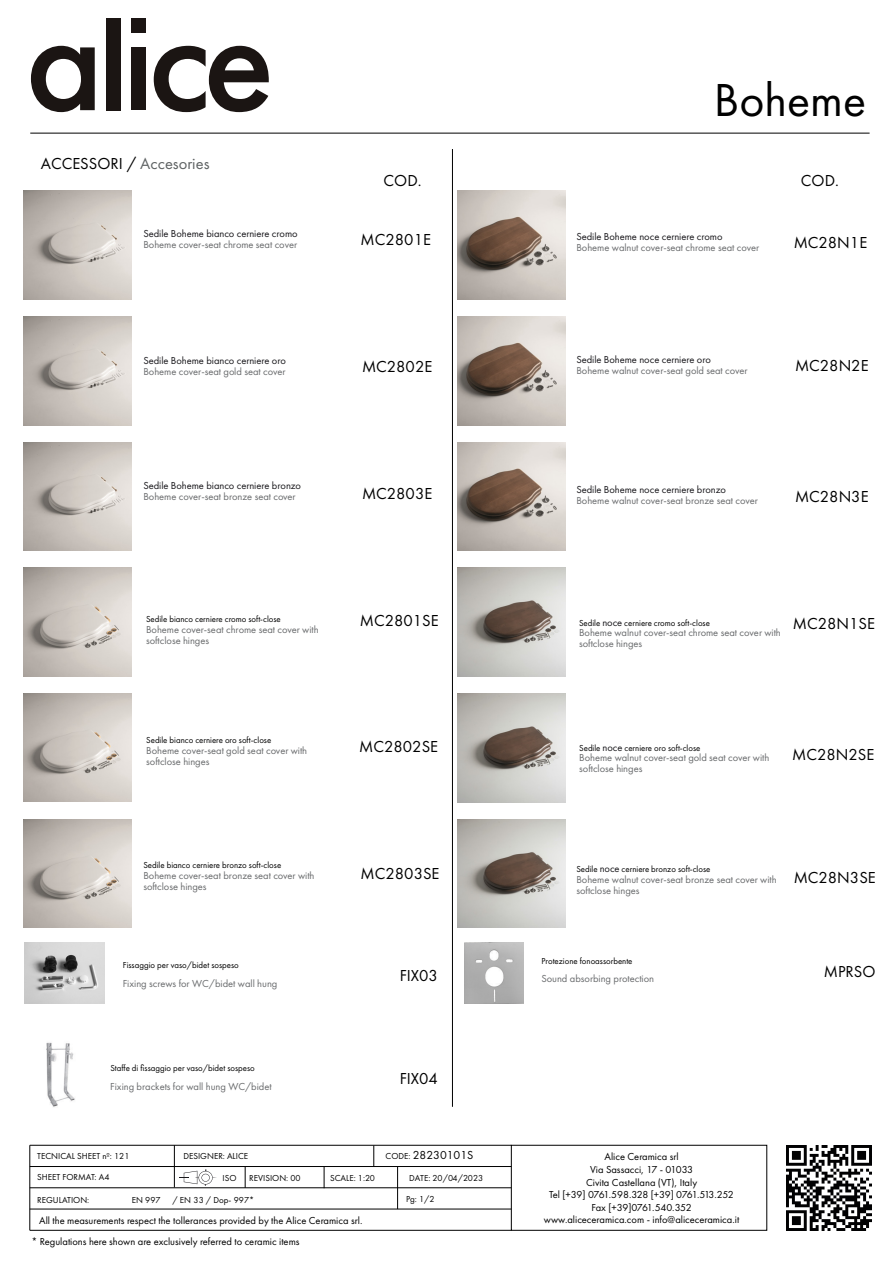
<style>
.page{position:relative;width:893px;height:1263px;background:#fff}
.page>*{position:absolute;margin:0;border:0;box-sizing:border-box;transform-origin:0 0}
.t1{font:48px "Futura PT";color:#010101}
.t2{font:16.5px "Futura PT";color:#000}
.t3{font:12px "Futura PT";color:#000}
.t4{font:10.5px/10.8px "Futura PT";letter-spacing:-.005em;color:#696b6d}
.t5{font:10.5px/12.6px "Futura PT";color:#000;text-align:center}
.t6{font:10.5px "Futura PT";letter-spacing:-.005em;color:#19181c}
.t7{font:9px "Futura PT";color:#000}
.s1{color:#5e6263}
.s2{font-size:9px}
.s3{font-size:10.5px;color:#19181c}
</style>
<div class="page">
<img style="left:786px;top:1145px;width:85px;height:85px">
<svg style="left:31px;top:46px;width:64px;height:66px"></svg>
<div style="left:106px;top:18px;width:14px;height:92px;background:#1b1513"></div>
<div style="left:131px;top:47px;width:15px;height:63px;background:#1b1513"></div>
<svg style="left:154px;top:46px;width:115px;height:66px"></svg>
<div style="left:131px;top:18px;width:15px;height:15px;background:#1b1513"></div>
<div style="left:511px;top:1145px;width:256px;height:86px;border:1px solid #000"></div>
<hr style="left:30px;top:133px;width:840px;height:1px;background:#000">
<svg style="left:373px;top:1146px;width:1px;height:20px"></svg>
<svg style="left:324px;top:1167px;width:1px;height:20px"></svg>
<svg style="left:245px;top:1167px;width:1px;height:20px"></svg>
<svg style="left:174px;top:1146px;width:43px;height:41px"></svg>
<hr style="left:397px;top:1166px;width:1px;height:43px;background:#000">
<hr style="left:30px;top:1209px;width:481px;height:1px;background:#000">
<hr style="left:30px;top:1166px;width:481px;height:1px;background:#000">
<hr style="left:30px;top:1187px;width:481px;height:1px;background:#000">
<hr style="left:29px;top:1145px;width:1px;height:85px;background:#000">
<hr style="left:30px;top:1145px;width:481px;height:1px;background:#000">
<hr style="left:30px;top:1230px;width:481px;height:1px;background:#000">
<hr style="left:452px;top:149px;width:1px;height:958px;background:#010101">
<img style="left:23px;top:191px;width:109px;height:108px">
<img style="left:23px;top:316px;width:109px;height:109px">
<img style="left:23px;top:442px;width:109px;height:109px">
<img style="left:23px;top:568px;width:109px;height:108px">
<img style="left:23px;top:693px;width:109px;height:109px">
<img style="left:23px;top:819px;width:109px;height:109px">
<img style="left:457px;top:191px;width:109px;height:108px">
<img style="left:457px;top:316px;width:109px;height:109px">
<img style="left:457px;top:442px;width:109px;height:109px">
<img style="left:457px;top:568px;width:109px;height:108px">
<img style="left:457px;top:694px;width:109px;height:108px">
<img style="left:457px;top:819px;width:109px;height:109px">
<img style="left:46px;top:1042px;width:29px;height:65px">
<img style="left:24px;top:943px;width:80px;height:60px">
<img style="left:464px;top:943px;width:60px;height:60px">
<h2 class="t2" style="left:41px;top:154px;width:170px">ACCESSORI / <span class="s1">Accesories</span></h2>
<h1 class="t1" style="left:714px;top:72px;width:154px">Boheme</h1>
<h2 class="t2" style="left:384px;top:171px;width:39px">COD.</h2>
<h2 class="t2" style="left:801px;top:171px;width:39px">COD.</h2>
<p class="t6" style="left:143px;top:227px;width:156px">Sedile Boheme bianco cerniere cromo</p>
<p class="t4" style="left:143px;top:239px;width:155px">Boheme cover-seat chrome seat cover</p>
<h2 class="t2" style="left:361px;top:230px;width:72px">MC2801E</h2>
<p class="t6" style="left:143px;top:354px;width:144px">Sedile Boheme bianco cerniere oro</p>
<p class="t4" style="left:143px;top:366px;width:144px">Boheme cover-seat gold seat cover</p>
<h2 class="t2" style="left:362px;top:357px;width:72px">MC2802E</h2>
<p class="t6" style="left:143px;top:480px;width:159px">Sedile Boheme bianco cerniere bronzo</p>
<p class="t4" style="left:143px;top:491px;width:154px">Boheme cover-seat bronze seat cover</p>
<h2 class="t2" style="left:362px;top:483px;width:72px">MC2803E</h2>
<p class="t7" style="left:146px;top:614px;width:136px">Sedile bianco cerniere cromo soft-close</p>
<p class="t4" style="left:146px;top:624px;width:174px">Boheme cover-seat chrome seat cover with</p>
<p class="t4" style="left:146px;top:635px;width:65px">softclose hinges</p>
<h2 class="t2" style="left:360px;top:610px;width:80px">MC2801SE</h2>
<p class="t7" style="left:146px;top:735px;width:127px">Sedile bianco cerniere oro soft-close</p>
<p class="t4" style="left:146px;top:745px;width:163px">Boheme cover-seat gold seat cover with softclose hinges</p>
<h2 class="t2" style="left:359px;top:737px;width:80px">MC2802SE</h2>
<p class="t7" style="left:143px;top:860px;width:139px">Sedile bianco cerniere bronzo soft-close</p>
<p class="t4" style="left:143px;top:870px;width:173px">Boheme cover-seat bronze seat cover with softclose hinges</p>
<h2 class="t2" style="left:361px;top:864px;width:80px">MC2803SE</h2>
<p class="t7" style="left:123px;top:959px;width:117px">Fissaggio per vaso/bidet sospeso</p>
<p class="t4" style="left:123px;top:978px;width:156px">Fixing screws for WC/bidet wall hung</p>
<p class="t7" style="left:110px;top:1063px;width:146px">Staffe di fissaggio per vaso/bidet sospeso</p>
<p class="t4" style="left:110px;top:1081px;width:163px">Fixing brackets for wall hung WC/bidet</p>
<h2 class="t2" style="left:400px;top:966px;width:40px">FIX03</h2>
<h2 class="t2" style="left:400px;top:1069px;width:40px">FIX04</h2>
<p class="t7" style="left:183px;top:1151px;width:66px">DESIGNER: ALICE</p>
<p class="t3" style="left:386px;top:1148px;width:89px"><span class="s2">CODE:</span> 28230101S</p>
<p class="t7" style="left:249px;top:1173px;width:53px">REVISION: 00</p>
<p class="t7" style="left:409px;top:1173px;width:76px">DATE: 20/04/2023</p>
<p class="t7" style="left:406px;top:1194px;width:30px">Pg: 1/2</p>
<p class="t7" style="left:37px;top:1151px;width:94px">TECNICAL SHEET nº: 121</p>
<p class="t7" style="left:37px;top:1194px;width:54px">REGULATION:</p>
<p class="t7" style="left:132px;top:1194px;width:30px">EN 997</p>
<p class="t7" style="left:172px;top:1194px;width:83px">/ EN 33 / Dop- 997*</p>
<p class="t5" style="left:31px;top:1211px;width:333px;line-height:20.1px;text-align:left;text-indent:8px">All the measurements respect the tollerances provided by the Alice Ceramica srl. * Regulations here shown are exclusively referred to ceramic items</p>
<p class="t7" style="left:37px;top:1172px;width:74px">SHEET FORMAT: A4</p>
<p class="t7" style="left:222px;top:1172px;width:16px">ISO</p>
<p class="t7" style="left:330px;top:1173px;width:46px">SCALE: 1:20</p>
<p class="t6" style="left:576px;top:230px;width:148px">Sedile Boheme noce cerniere cromo</p>
<p class="t4" style="left:576px;top:242px;width:184px">Boheme walnut cover-seat chrome seat cover</p>
<h2 class="t2" style="left:794px;top:233px;width:75px">MC28N1E</h2>
<p class="t6" style="left:576px;top:354px;width:136px">Sedile Boheme noce cerniere oro</p>
<p class="t4" style="left:576px;top:365px;width:173px">Boheme walnut cover-seat gold seat cover</p>
<h2 class="t2" style="left:795px;top:356px;width:75px">MC28N2E</h2>
<p class="t6" style="left:576px;top:483px;width:151px">Sedile Boheme noce cerniere bronzo</p>
<p class="t4" style="left:576px;top:495px;width:183px">Boheme walnut cover-seat bronze seat cover</p>
<h2 class="t2" style="left:795px;top:487px;width:75px">MC28N3E</h2>
<p class="t7" style="left:579px;top:617px;width:132px">Sedile <span class="s3">noce</span> cerniere cromo soft-close</p>
<p class="t4" style="left:579px;top:627px;width:203px">Boheme walnut cover-seat chrome seat cover with softclose hinges</p>
<h2 class="t2" style="left:793px;top:614px;width:84px">MC28N1SE</h2>
<p class="t7" style="left:579px;top:742px;width:123px">Sedile <span class="s3">noce</span> cerniere oro soft-close</p>
<p class="t4" style="left:579px;top:752px;width:192px">Boheme walnut cover-seat gold seat cover with softclose hinges</p>
<h2 class="t2" style="left:792px;top:745px;width:84px">MC28N2SE</h2>
<p class="t7" style="left:576px;top:864px;width:136px">Sedile <span class="s3">noce</span> cerniere bronzo soft-close</p>
<p class="t4" style="left:576px;top:874px;width:202px">Boheme walnut cover-seat bronze seat cover with softclose hinges</p>
<h2 class="t2" style="left:794px;top:867px;width:84px">MC28N3SE</h2>
<p class="t7" style="left:541px;top:955px;width:93px">Protezione fonoassorbente</p>
<p class="t4" style="left:541px;top:973px;width:114px">Sound absorbing protection</p>
<p class="t5" style="left:544px;top:1150px;width:197px">Alice Ceramica srl<br>Via Sassacci, 17 - 01033<br>Civita Castellana (VT), Italy<br>Tel [+39] 0761.598.328 [+39] 0761.513.252<br>Fax [+39]0761.540.352 www.aliceceramica.com - info@aliceceramica.it</p>
<h2 class="t2" style="left:824px;top:962px;width:53px">MPRSO</h2>
</div>
